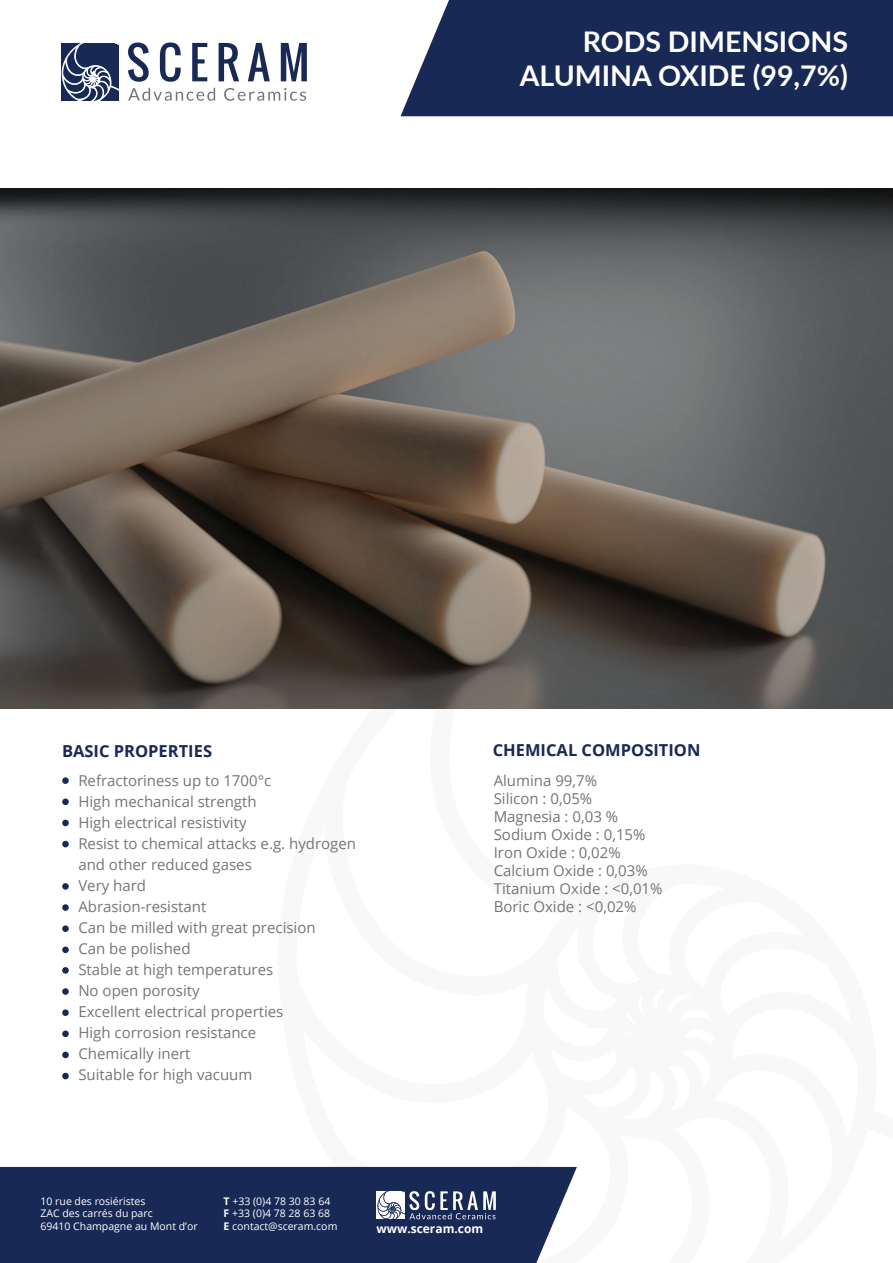
<style>
.page{position:relative;width:893px;height:1263px;background:#fff}
.page>*{position:absolute;margin:0;border:0;box-sizing:border-box;transform-origin:0 0}
.t1{font:700 28.5px/34.2px "Lato";color:#fff;text-align:right}
.t2{font:700 16.5px "Open Sans";color:#182956}
.t3{font:15px/21px "Open Sans";color:#727679}
.t4{font:700 12px "Open Sans";color:#fff}
.t5{font:10.5px/12.6px "Open Sans";color:#fff}
.s1{font-weight:700}
</style>
<div class="page">
<div style="left:401px;top:0;width:492px;height:116px;background:#182956"></div>
<div style="left:0;top:1167px;width:577px;height:96px;background:#182956"></div>
<div style="left:376px;top:1191px;width:29px;height:27px;background:#fff"></div>
<svg style="left:377px;top:1191px;width:119px;height:28px"></svg>
<div style="left:62px;top:777px;width:7px;height:7px;background:#182956;border-radius:50%"></div>
<div style="left:62px;top:798px;width:7px;height:7px;background:#182956;border-radius:50%"></div>
<div style="left:62px;top:820px;width:7px;height:6px;background:#182956;border-radius:50%"></div>
<div style="left:62px;top:841px;width:7px;height:6px;background:#182956;border-radius:50%"></div>
<div style="left:62px;top:883px;width:7px;height:7px;background:#182956;border-radius:50%"></div>
<svg style="left:62px;top:904px;width:7px;height:7px"></svg>
<div style="left:62px;top:925px;width:7px;height:7px;background:#182956;border-radius:50%"></div>
<div style="left:62px;top:946px;width:7px;height:7px;background:#182956;border-radius:50%"></div>
<div style="left:62px;top:967px;width:7px;height:7px;background:#182956;border-radius:50%"></div>
<svg style="left:62px;top:988px;width:7px;height:7px"></svg>
<div style="left:62px;top:1009px;width:7px;height:7px;background:#182956;border-radius:50%"></div>
<div style="left:62px;top:1030px;width:7px;height:7px;background:#182956;border-radius:50%"></div>
<div style="left:62px;top:1052px;width:7px;height:6px;background:#182956;border-radius:50%"></div>
<div style="left:62px;top:1073px;width:7px;height:6px;background:#182956;border-radius:50%"></div>
<img style="left:0;top:189px;width:893px;height:519px">
<svg style="left:62px;top:44px;width:56px;height:56px;background:#4b587b"></svg>
<svg style="left:128px;top:88px;width:87px;height:13px"></svg>
<svg style="left:224px;top:88px;width:82px;height:13px"></svg>
<svg style="left:128px;top:43px;width:21px;height:39px"></svg>
<svg style="left:160px;top:43px;width:21px;height:39px"></svg>
<svg style="left:192px;top:43px;width:15px;height:38px"></svg>
<svg style="left:219px;top:43px;width:20px;height:38px"></svg>
<svg style="left:248px;top:43px;width:22px;height:38px"></svg>
<svg style="left:281px;top:43px;width:26px;height:38px"></svg>
<h1 class="t1" style="left:520px;top:23px;width:330px">RODS DIMENSIONS<br>ALUMINA OXIDE (99,7%)</h1>
<p class="t2" style="left:62px;top:739px;width:152px">BASIC PROPERTIES</p>
<p class="t2" style="left:493px;top:738px;width:209px">CHEMICAL COMPOSITION</p>
<p class="t3" style="left:78px;top:770px;width:279px">Refractoriness up to 1700°c<br>High mechanical strength<br>High electrical resistivity<br>Resist to chemical attacks e.g. hydrogen and other reduced gases<br>Very hard<br>Abrasion-resistant<br>Can be milled with great precision<br>Can be polished<br>Stable at high temperatures<br>No open porosity<br>Excellent electrical properties<br>High corrosion resistance<br>Chemically inert<br>Suitable for high vacuum</p>
<p class="t3" style="left:494px;top:771px;width:170px;line-height:18px">Alumina 99,7%<br>Silicon : 0,05%<br>Magnesia : 0,03 %<br>Sodium Oxide : 0,15%<br>Iron Oxide : 0,02%<br>Calcium Oxide : 0,03%<br>Titanium Oxide : &lt;0,01%<br>Boric Oxide : &lt;0,02%</p>
<p class="t5" style="left:41px;top:1194px;width:159px">10 rue des rosiéristes<br>ZAC des carrés du parc<br>69410 Champagne au Mont d’or</p>
<p class="t5" style="left:224px;top:1194px;width:115px"><span class="s1">T</span> +33 (0)4 78 30 83 64<br><span class="s1">F</span> +33 (0)4 78 28 63 68<br><span class="s1">E</span> contact@sceram.com</p>
<p class="t4" style="left:376px;top:1220px;width:108px">www.sceram.com</p>
</div>
